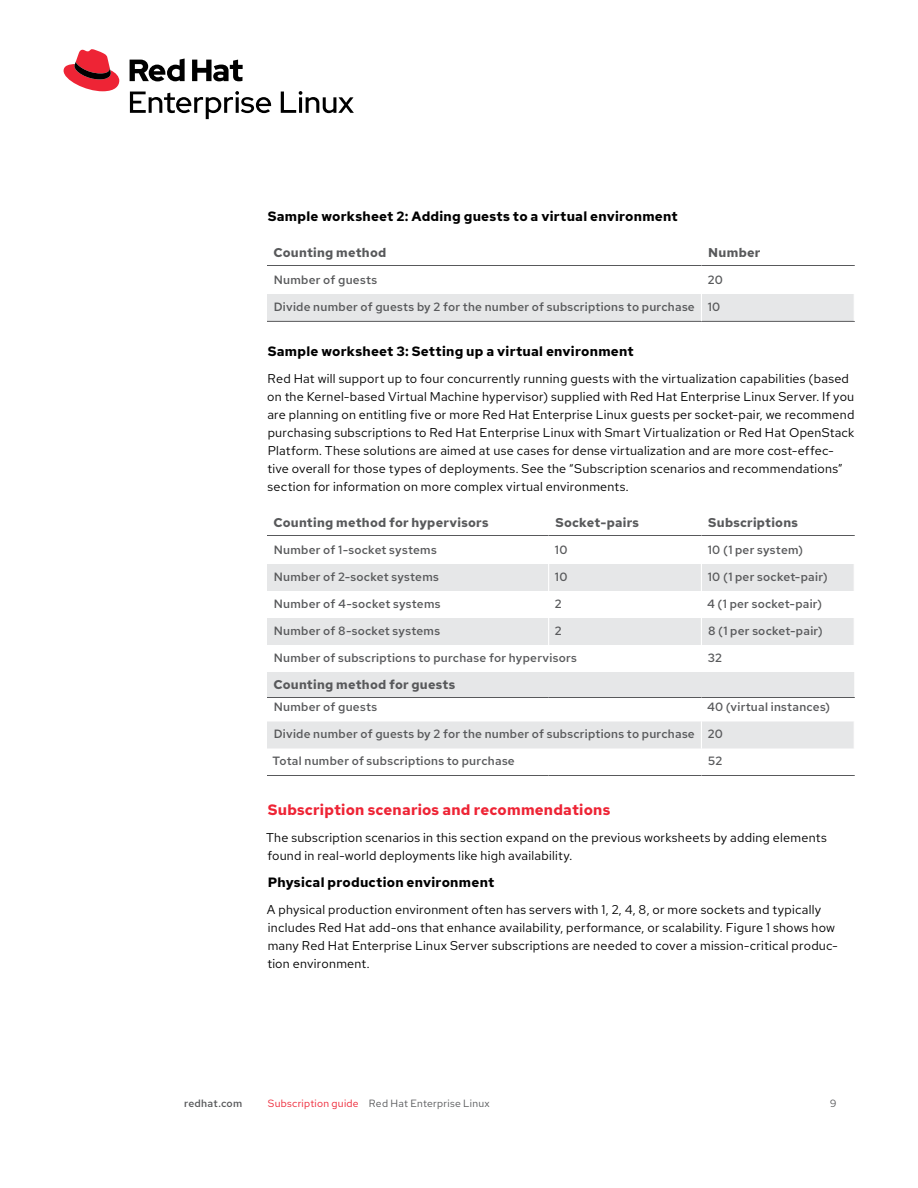
<style>
.page{position:relative;width:918px;height:1188px;background:#fff}
.page>*{position:absolute;margin:0;border:0;box-sizing:border-box;transform-origin:0 0}
.t1{font:700 15px "Red Hat Text";letter-spacing:.01em;color:#ee2435}
.t2{font:700 13.5px "Red Hat Text";letter-spacing:.02em;color:#000}
.t3{font:12.75px/18px "Red Hat Text";letter-spacing:.015em;color:#000}
.t4{font:700 12.75px "Red Hat Text";letter-spacing:.02em;color:#58595b}
.t5{font:500 12px "Red Hat Text";letter-spacing:.02em;color:#58595b}
.t6{font:10.5px "Red Hat Text";letter-spacing:.025em;color:#58595b}
.t7{font:500 10.5px "Red Hat Text";letter-spacing:.025em;color:#58595b}
.s1{color:#ee2435}
</style>
<div class="page">
<hr style="left:267px;top:265px;width:434px;height:1px;background:#58595b">
<hr style="left:701px;top:265px;width:154px;height:1px;background:#58595b">
<hr style="left:267px;top:321px;width:434px;height:1px;background:#58595b">
<hr style="left:701px;top:321px;width:154px;height:1px;background:#58595b">
<div style="left:267px;top:294px;width:587px;height:27px;background:#e6e7e8"></div>
<svg style="left:267px;top:564px;width:587px;height:184px;fill:#e6e7e8"></svg>
<hr style="left:267px;top:535px;width:282px;height:1px;background:#58595b">
<hr style="left:549px;top:535px;width:152px;height:1px;background:#58595b">
<hr style="left:701px;top:535px;width:154px;height:1px;background:#58595b">
<hr style="left:267px;top:775px;width:282px;height:1px;background:#58595b">
<hr style="left:549px;top:775px;width:152px;height:1px;background:#58595b">
<hr style="left:701px;top:775px;width:154px;height:1px;background:#58595b">
<svg style="left:548px;top:564px;width:1px;height:81px"></svg>
<hr style="left:701px;top:697px;width:154px;height:1px;background:#58595b">
<svg style="left:701px;top:564px;width:1px;height:108px"></svg>
<hr style="left:267px;top:697px;width:282px;height:1px;background:#58595b">
<hr style="left:549px;top:697px;width:152px;height:1px;background:#58595b">
<svg style="left:701px;top:698px;width:1px;height:50px"></svg>
<svg style="left:130px;top:91px;width:141px;height:28px"></svg>
<svg style="left:281px;top:91px;width:73px;height:22px"></svg>
<svg style="left:64px;top:49px;width:55px;height:42px"></svg>
<svg style="left:130px;top:59px;width:113px;height:22px"></svg>
<p class="t2" style="left:268px;top:207px;width:412px">Sample worksheet 2: Adding guests to a virtual environment</p>
<p class="t4" style="left:273px;top:244px;width:114px">Counting method</p>
<p class="t4" style="left:708px;top:244px;width:54px">Number</p>
<p class="t5" style="left:274px;top:271px;width:105px">Number of guests</p>
<p class="t5" style="left:708px;top:271px;width:17px">20</p>
<p class="t5" style="left:274px;top:298px;width:448px">Divide number of guests by 2 for the number of subscriptions to purchase 10</p>
<p class="t2" style="left:268px;top:342px;width:368px">Sample worksheet 3: Setting up a virtual environment</p>
<p class="t3" style="left:267px;top:369px;width:589px">Red Hat will support up to four concurrently running guests with the virtualization capabilities (based on the Kernel-based Virtual Machine hypervisor) supplied with Red Hat Enterprise Linux Server. If you are planning on entitling five or more Red Hat Enterprise Linux guests per socket-pair, we recommend purchasing subscriptions to Red Hat Enterprise Linux with Smart Virtualization or Red Hat OpenStack Platform. These solutions are aimed at use cases for dense virtualization and are more cost-effec&shy;tive overall for those types of deployments. See the “Subscription scenarios and recommendations” section for information on more complex virtual environments.</p>
<p class="t4" style="left:273px;top:514px;width:217px">Counting method for hypervisors</p>
<p class="t4" style="left:555px;top:514px;width:85px">Socket-pairs</p>
<p class="t4" style="left:708px;top:514px;width:91px">Subscriptions</p>
<p class="t5" style="left:274px;top:541px;width:165px">Number of 1-socket systems</p>
<p class="t5" style="left:555px;top:541px;width:14px">10</p>
<p class="t5" style="left:708px;top:541px;width:97px">10 (1 per system)</p>
<p class="t5" style="left:274px;top:568px;width:167px">Number of 2-socket systems</p>
<p class="t5" style="left:555px;top:568px;width:14px">10</p>
<p class="t5" style="left:708px;top:568px;width:121px">10 (1 per socket-pair)</p>
<p class="t5" style="left:274px;top:595px;width:168px">Number of 4-socket systems</p>
<p class="t5" style="left:555px;top:595px;width:8px">2</p>
<p class="t5" style="left:707px;top:595px;width:117px">4 (1 per socket-pair)</p>
<p class="t5" style="left:274px;top:622px;width:168px">Number of 8-socket systems</p>
<p class="t5" style="left:555px;top:622px;width:8px">2</p>
<p class="t5" style="left:708px;top:622px;width:116px">8 (1 per socket-pair)</p>
<p class="t5" style="left:274px;top:649px;width:305px">Number of subscriptions to purchase for hypervisors</p>
<p class="t5" style="left:708px;top:649px;width:16px">32</p>
<p class="t4" style="left:273px;top:676px;width:183px">Counting method for guests</p>
<p class="t5" style="left:274px;top:699px;width:105px">Number of guests</p>
<p class="t5" style="left:707px;top:699px;width:125px">40 (virtual instances)</p>
<p class="t5" style="left:274px;top:726px;width:451px">Divide number of guests by 2 for the number of subscriptions to purchase 20</p>
<p class="t5" style="left:273px;top:753px;width:244px">Total number of subscriptions to purchase</p>
<p class="t5" style="left:708px;top:753px;width:16px">52</p>
<p class="t1" style="left:268px;top:799px;width:344px">Subscription scenarios and recommendations</p>
<p class="t3" style="left:266px;top:828px;width:562px">The subscription scenarios in this section expand on the previous worksheets by adding elements found in real-world deployments like high availability.</p>
<p class="t2" style="left:268px;top:873px;width:228px">Physical production environment</p>
<p class="t3" style="left:267px;top:900px;width:573px">A physical production environment often has servers with 1, 2, 4, 8, or more sockets and typically includes Red Hat add-ons that enhance availability, performance, or scalability. Figure 1 shows how many Red Hat Enterprise Linux Server subscriptions are needed to cover a mission-critical produc&shy;tion environment.</p>
<p class="t7" style="left:184px;top:1096px;width:60px">redhat.com</p>
<p class="t6" style="left:268px;top:1096px;width:223px"><span class="s1">Subscription guide</span> Red Hat Enterprise Linux</p>
<p class="t6" style="left:830px;top:1096px;width:8px">9</p>
</div>
